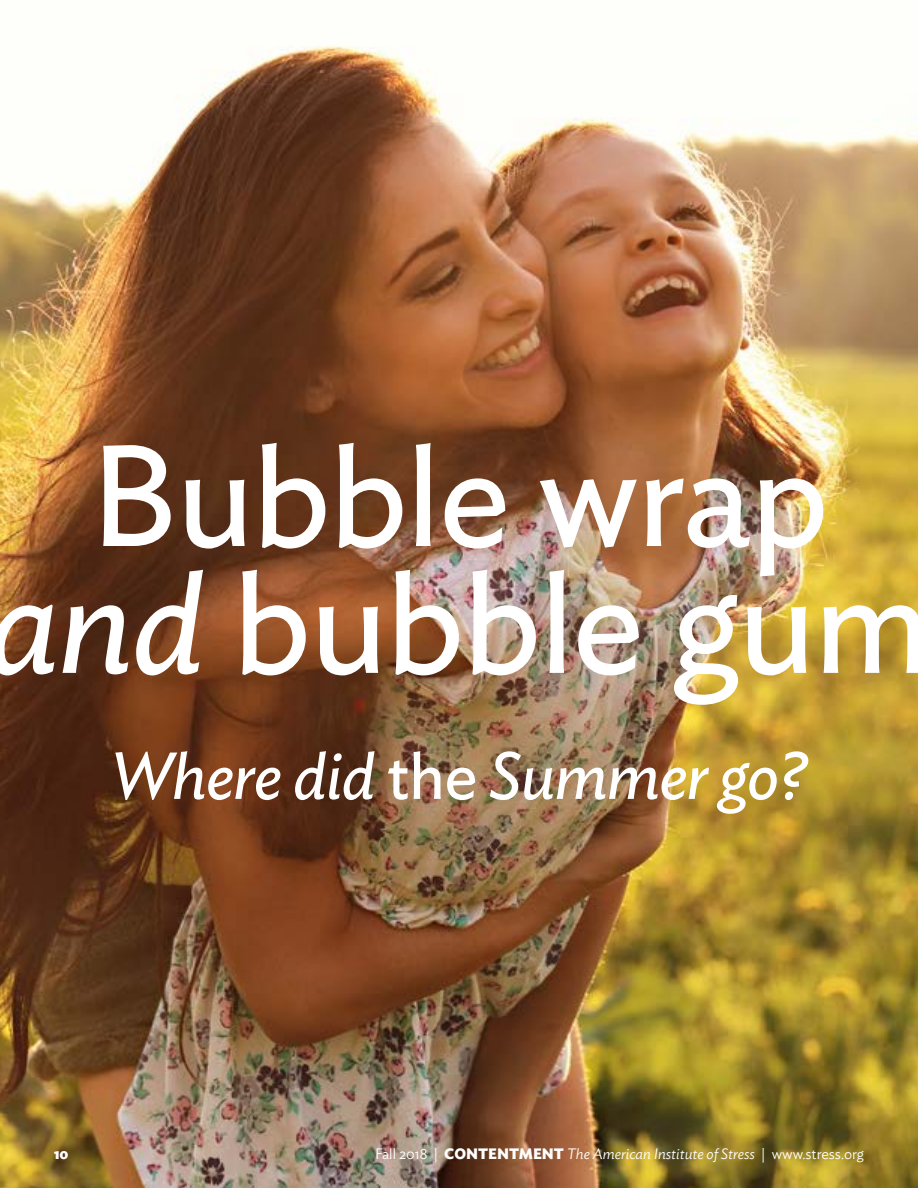
<style>
.page{position:relative;width:918px;height:1188px;background:#fff}
.page>*{position:absolute;margin:0;border:0;box-sizing:border-box;transform-origin:0 0}
.t1{font:142.5px/126.9px "Ideal Sans";letter-spacing:-.01em;color:#fff;text-align:center}
.t2{font:italic 66px "Ideal Sans";letter-spacing:-.01em;color:#fff}
.t3{font:italic 300 15px "Ideal Sans";color:#fff}
.t4{font:700 15px "Ideal Sans";color:#fff}
.s1{font-style:italic}
.s2{font-style:normal}
.s3{font-weight:700;font-style:normal}
</style>
<div class="page">
<img style="left:0;top:45px;width:918px;height:1143px">
<h1 class="t1" style="left:-13px;top:422px;width:945px">Bubble wrap <span class="s1">and</span> bubble gum</h1>
<h2 class="t2" style="left:111px;top:726px;width:698px">Where did <span class="s2">the</span> Summer go?</h2>
<p class="t4" style="left:54px;top:1142px;width:16px">10</p>
<p class="t3" style="left:375px;top:1143px;width:490px"><span class="s2">Fall 2018 |</span> <span class="s3">CONTENTMENT</span> The American Institute of Stress <span class="s2">| www.stress.org</span></p>
</div>
